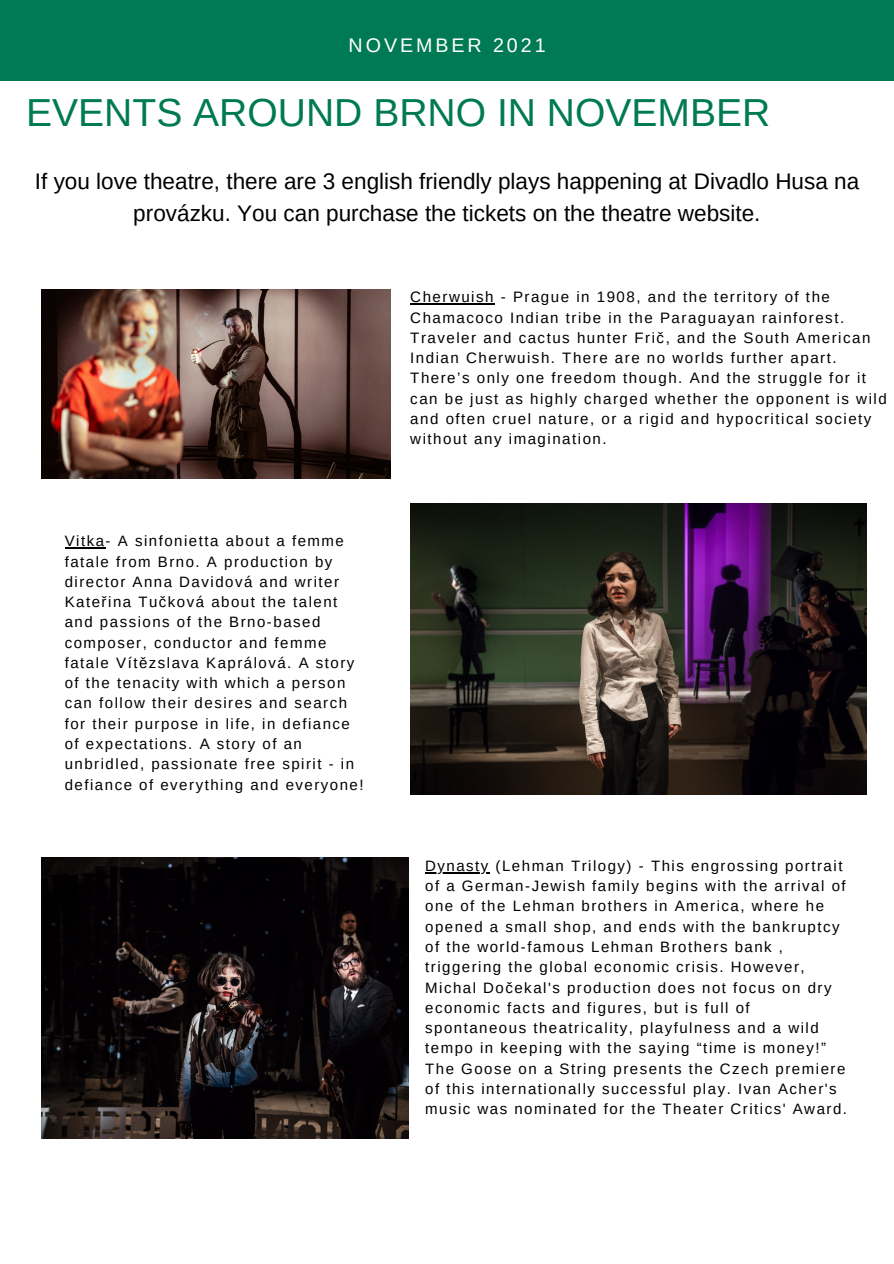
<style>
.page{position:relative;width:894px;height:1264px;background:#fff}
.page>*{position:absolute;margin:0;border:0;box-sizing:border-box;transform-origin:0 0}
.t1{font:39px "Arimo";color:#007a53}
.t2{font:22.5px/31.5px "Arimo";color:#000;text-align:center}
.t3{font:19.65px "Arimo";letter-spacing:.15em;color:#fff}
.t4{font:15.15px/20.2px "Arimo";letter-spacing:.1em;color:#000}
.t5{font:15px/20.2px "Arimo";letter-spacing:.1em;color:#000}
</style>
<div class="page">
<div style="left:0;top:0;width:893px;height:81px;background:#007a53"></div>
<img style="left:42px;top:289px;width:348px;height:189px">
<img style="left:410px;top:503px;width:456px;height:291px">
<img style="left:42px;top:857px;width:366px;height:281px">
<hr style="left:410px;top:303px;width:85px;height:1px;background:#000">
<hr style="left:65px;top:547px;width:41px;height:1px;background:#000">
<hr style="left:425px;top:872px;width:65px;height:1px;background:#000">
<p class="t3" style="left:348px;top:34px;width:198px">NOVEMBER 2021</p>
<p class="t1" style="left:26px;top:91px;width:745px">EVENTS AROUND BRNO IN NOVEMBER</p>
<p class="t2" style="left:35px;top:166px;width:825px">If you love theatre, there are 3 english friendly plays happening at Divadlo Husa na provázku. You can purchase the tickets on the theatre website.</p>
<p class="t5" style="left:65px;top:531px;width:300px">Vitka- A sinfonietta about a femme fatale from Brno. A production by director Anna Davidová and writer Kateřina Tučková about the talent and passions of the Brno-based composer, conductor and femme fatale Vítězslava Kaprálová. A story of the tenacity with which a person can follow their desires and search for their purpose in life, in defiance of expectations. A story of an unbridled, passionate free spirit - in defiance of everything and everyone!</p>
<p class="t4" style="left:410px;top:287px;width:478px">Cherwuish - Prague in 1908, and the territory of the Chamacoco Indian tribe in the Paraguayan rainforest.<br>Traveler and cactus hunter Frič, and the South American Indian Cherwuish. There are no worlds further apart.<br>There’s only one freedom though. And the struggle for it can be just as highly charged whether the opponent is wild and often cruel nature, or a rigid and hypocritical society without any imagination.</p>
<p class="t5" style="left:425px;top:855px;width:423px">Dynasty (Lehman Trilogy) - This engrossing portrait of a German-Jewish family begins with the arrival of one of the Lehman brothers in America, where he opened a small shop, and ends with the bankruptcy of the world-famous Lehman Brothers bank , triggering the global economic crisis. However, Michal Dočekal's production does not focus on dry economic facts and figures, but is full of spontaneous theatricality, playfulness and a wild tempo in keeping with the saying “time is money!” The Goose on a String presents the Czech premiere of this internationally successful play. Ivan Acher's music was nominated for the Theater Critics' Award.</p>
</div>
